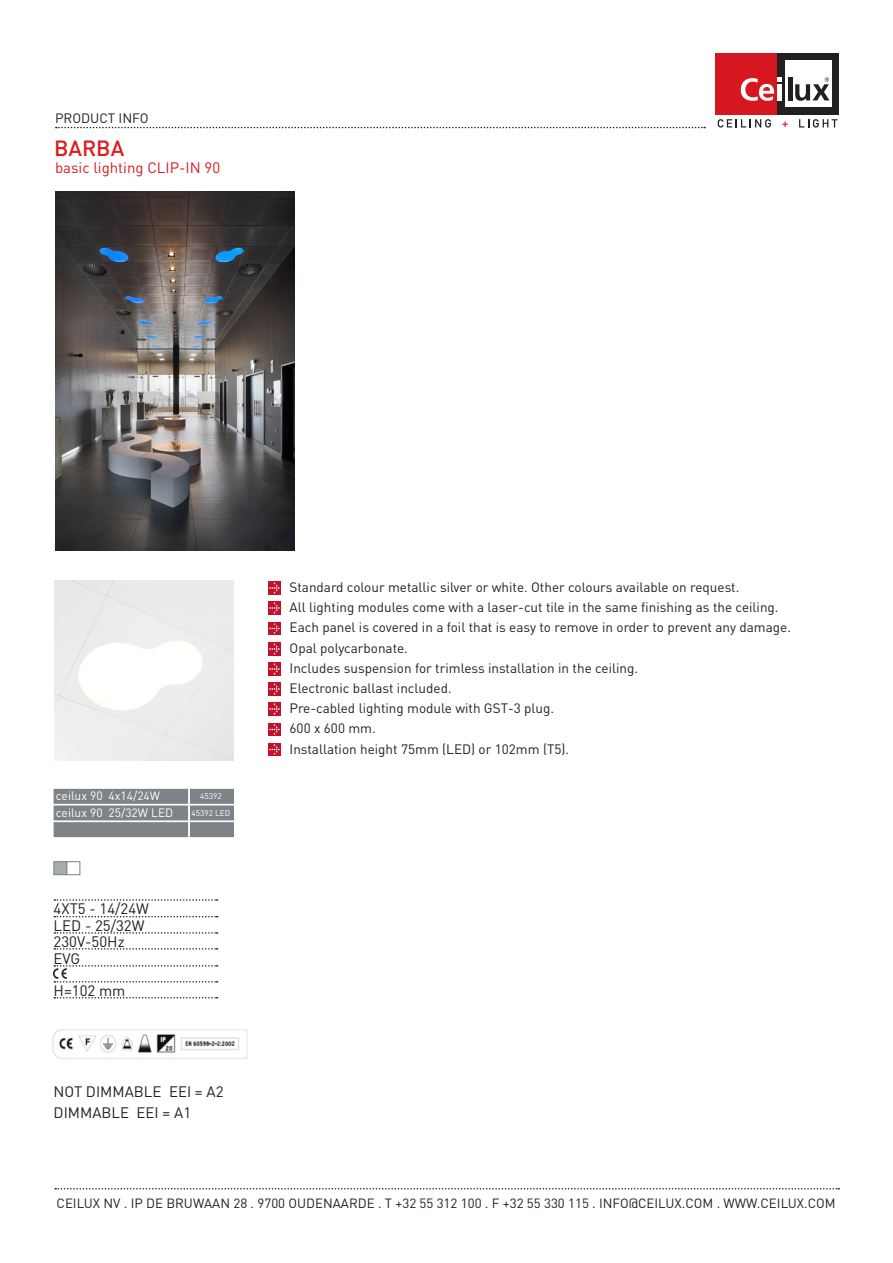
<style>
.page{position:relative;width:893px;height:1263px;background:#fff}
.page>*{position:absolute;margin:0;border:0;box-sizing:border-box;transform-origin:0 0}
.t1{font:500 21.75px "DINOT";color:#db1b1f}
.t2{font:15px "DINOT";color:#231f20}
.t3{font:15px "DINOT";color:#db1b1f}
.t4{font:13.5px "DINOT";color:#231f20}
.t5{font:13.35px "DINOT";color:#231f20}
.t6{font:12px "DINOT";color:#fff}
.t7{font:8.25px "DINOT";color:#fff}
</style>
<div class="page">
<div style="left:716px;top:53px;width:61px;height:61px;background:#d7171f"></div>
<div style="left:777px;top:53px;width:62px;height:61px;background:#231f20"></div>
<div style="left:785px;top:60px;width:46px;height:47px;background:#fff"></div>
<svg style="left:741px;top:77px;width:40px;height:24px"></svg>
<hr style="left:788px;top:77px;width:4px;height:23px;background:#231f20">
<svg style="left:795px;top:77px;width:34px;height:24px"></svg>
<svg style="left:718px;top:119px;width:53px;height:9px"></svg>
<svg style="left:782px;top:122px;width:6px;height:5px"></svg>
<svg style="left:799px;top:119px;width:38px;height:9px"></svg>
<svg style="left:56px;top:127px;width:649px;height:1px"></svg>
<svg style="left:54px;top:916px;width:164px;height:1px"></svg>
<svg style="left:54px;top:932px;width:164px;height:2px"></svg>
<svg style="left:54px;top:948px;width:164px;height:2px"></svg>
<svg style="left:54px;top:997px;width:164px;height:1px"></svg>
<svg style="left:55px;top:1188px;width:784px;height:1px"></svg>
<svg style="left:54px;top:965px;width:164px;height:17px"></svg>
<svg style="left:268px;top:582px;width:13px;height:12px"></svg>
<svg style="left:268px;top:602px;width:13px;height:12px"></svg>
<svg style="left:268px;top:642px;width:13px;height:13px"></svg>
<svg style="left:268px;top:703px;width:13px;height:12px"></svg>
<svg style="left:268px;top:723px;width:13px;height:13px"></svg>
<svg style="left:268px;top:743px;width:13px;height:13px"></svg>
<svg style="left:268px;top:622px;width:13px;height:13px"></svg>
<svg style="left:268px;top:662px;width:13px;height:13px"></svg>
<div style="left:54px;top:789px;width:134px;height:15px;background:#7e8387;border:2px solid #7e8387"></div>
<div style="left:54px;top:805px;width:134px;height:15px;background:#7e8387;border:2px solid #7e8387"></div>
<div style="left:54px;top:822px;width:134px;height:15px;background:#7e8387;border:2px solid #7e8387"></div>
<div style="left:190px;top:789px;width:44px;height:15px;background:#7e8387;border:2px solid #7e8387"></div>
<div style="left:190px;top:805px;width:44px;height:15px;background:#7e8387;border:2px solid #7e8387"></div>
<div style="left:190px;top:822px;width:44px;height:15px;background:#7e8387;border:2px solid #7e8387"></div>
<div style="left:54px;top:861px;width:13px;height:14px;background:#a5aeae;border:1px solid #7d8184"></div>
<div style="left:67px;top:861px;width:13px;height:14px;background:#fff;border:1px solid #7d8184"></div>
<img style="left:52px;top:1029px;width:196px;height:30px">
<svg style="left:268px;top:683px;width:13px;height:12px"></svg>
<svg style="left:54px;top:899px;width:164px;height:2px"></svg>
<img style="left:55px;top:581px;width:179px;height:179px">
<img style="left:55px;top:191px;width:240px;height:360px">
<p class="t4" style="left:55px;top:109px;width:95px">PRODUCT INFO</p>
<p class="t1" style="left:54px;top:133px;width:72px">BARBA</p>
<p class="t3" style="left:55px;top:157px;width:167px">basic lighting CLIP-IN 90</p>
<p class="t6" style="left:56px;top:788px;width:106px">ceilux 90 4x14/24W</p>
<p class="t7" style="left:200px;top:791px;width:23px">45392</p>
<p class="t6" style="left:56px;top:804px;width:119px">ceilux 90 25/32W LED</p>
<p class="t7" style="left:192px;top:807px;width:40px">45392 LED</p>
<p class="t2" style="left:54px;top:898px;width:97px">4XT5 - 14/24W</p>
<p class="t2" style="left:54px;top:915px;width:93px">LED - 25/32W</p>
<p class="t2" style="left:54px;top:931px;width:73px">230V-50Hz</p>
<p class="t2" style="left:54px;top:948px;width:28px">EVG</p>
<p class="t2" style="left:54px;top:980px;width:73px">H=102 mm</p>
<p class="t2" style="left:54px;top:1082px;width:171px">NOT DIMMABLE EEI = A2</p>
<p class="t2" style="left:54px;top:1102px;width:139px">DIMMABLE EEI = A1</p>
<p class="t4" style="left:290px;top:578px;width:451px">Standard colour metallic silver or white. Other colours available on request.</p>
<p class="t4" style="left:290px;top:598px;width:490px">All lighting modules come with a laser-cut tile in the same finishing as the ceiling.</p>
<p class="t4" style="left:290px;top:618px;width:503px">Each panel is covered in a foil that is easy to remove in order to prevent any damage.</p>
<p class="t4" style="left:290px;top:638px;width:120px">Opal polycarbonate.</p>
<p class="t4" style="left:290px;top:659px;width:350px">Includes suspension for trimless installation in the ceiling.</p>
<p class="t4" style="left:290px;top:699px;width:266px">Pre-cabled lighting module with GST-3 plug.</p>
<p class="t4" style="left:290px;top:719px;width:88px">600 x 600 mm.</p>
<p class="t4" style="left:290px;top:739px;width:281px">Installation height 75mm (LED) or 102mm (T5).</p>
<p class="t4" style="left:290px;top:679px;width:164px">Electronic ballast included.</p>
<p class="t5" style="left:57px;top:1194px;width:781px">CEILUX NV . IP DE BRUWAAN 28 . 9700 OUDENAARDE . T +32 55 312 100 . F +32 55 330 115 . INFO@CEILUX.COM . WWW.CEILUX.COM</p>
</div>
